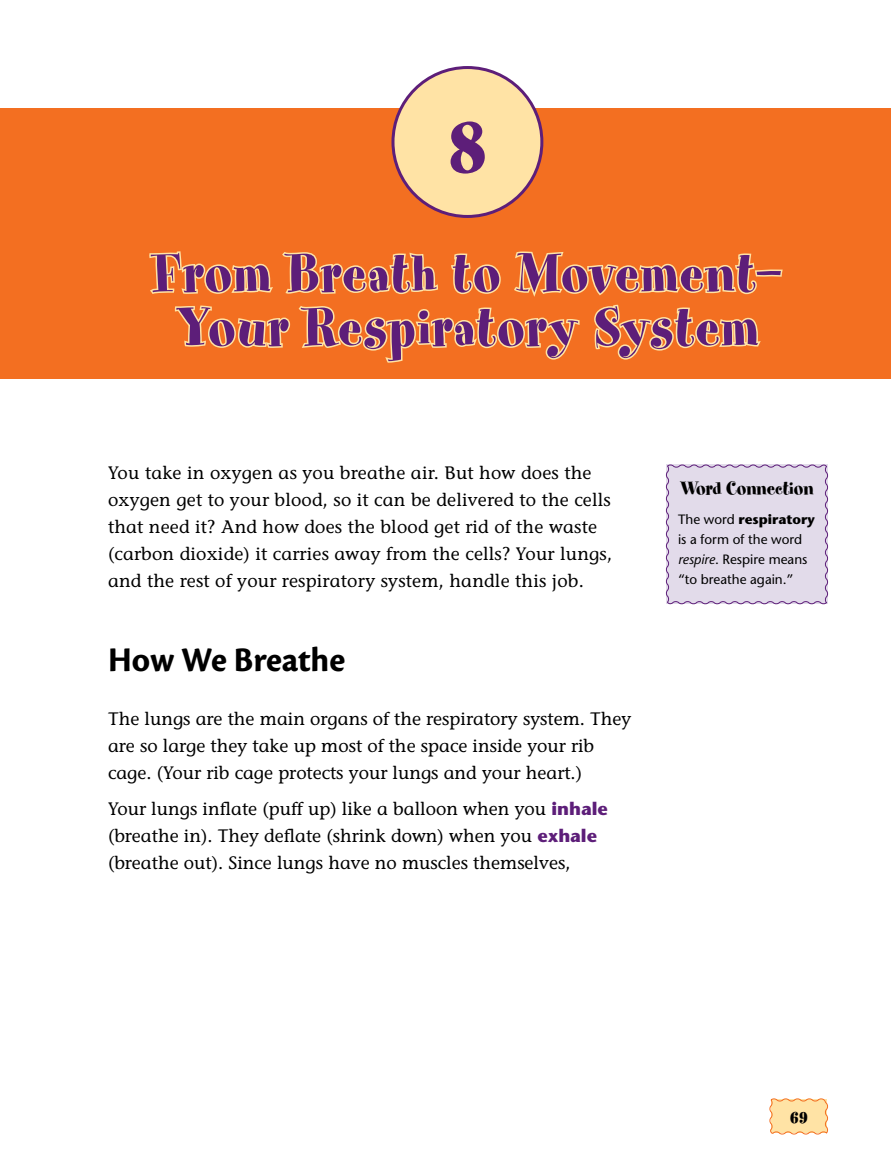
<style>
.page{position:relative;width:891px;height:1175px;background:#fff}
.page>*{position:absolute;margin:0;border:0;box-sizing:border-box;transform-origin:0 0}
.t1{font:91.5px "Spumoni LP";color:#5d1e79}
.t2{font:60px/54px "Spumoni LP";letter-spacing:.03em;color:#5d1e79;text-align:center}
.t3{font:36px "Cronos MM 700 24";letter-spacing:-.005em;color:#000}
.t4{font:21px "Spumoni LP";color:#000}
.t5{font:18px/27px "Stone Informal";color:#000}
.t6{font:13.5px/20.2px "Stone Sans";color:#000}
.s1{font-family:"Stone Sans";font-weight:700;color:#5d1e79}
.s2{font-weight:700}
.s3{font-style:italic}
</style>
<div class="page">
<div style="left:0;top:108px;width:891px;height:270px;background:#f36f21"></div>
<div style="left:393px;top:68px;width:149px;height:148px;background:#ffe3a5;border-radius:50%"></div>
<svg style="left:769px;top:1098px;width:60px;height:37px;background:#fddca3"></svg>
<svg style="left:148px;top:98px;width:637px;height:281px"></svg>
<div style="left:665px;top:464px;width:164px;height:141px;background:#e2dbea"></div>
<h1 class="t1" style="left:448px;top:99px;width:40px">8</h1>
<h2 class="t2" style="left:153px;top:250px;width:631px">From Breath to Movement—<br>Your Respiratory System</h2>
<p class="t5" style="left:108px;top:459px;width:506px">You take in oxygen as you breathe air. But how does the oxygen get to your blood, so it can be delivered to the cells that need it? And how does the blood get rid of the waste (carbon dioxide) it carries away from the cells? Your lungs, and the rest of your respiratory system, handle this job.</p>
<h3 class="t3" style="left:108px;top:640px;width:239px">How We Breathe</h3>
<p class="t5" style="left:108px;top:705px;width:525px">The lungs are the main organs of the respiratory system. They are so large they take up most of the space inside your rib cage. (Your rib cage protects your lungs and your heart.)</p>
<p class="t5" style="left:108px;top:795px;width:501px">Your lungs inflate (puff up) like a balloon when you <span class="s1">inhale </span>(breathe in). They deflate (shrink down) when you <span class="s1">exhale </span>(breathe out). Since lungs have no muscles themselves,</p>
<p class="t4" style="left:680px;top:478px;width:135px">Word Connection</p>
<p class="t6" style="left:678px;top:509px;width:139px">The word <span class="s2">respiratory </span>is a form of the word <span class="s3">respire</span>. Respire means “to breathe again.”</p>
<p class="t4" style="left:790px;top:1106px;width:19px">69</p>
</div>
